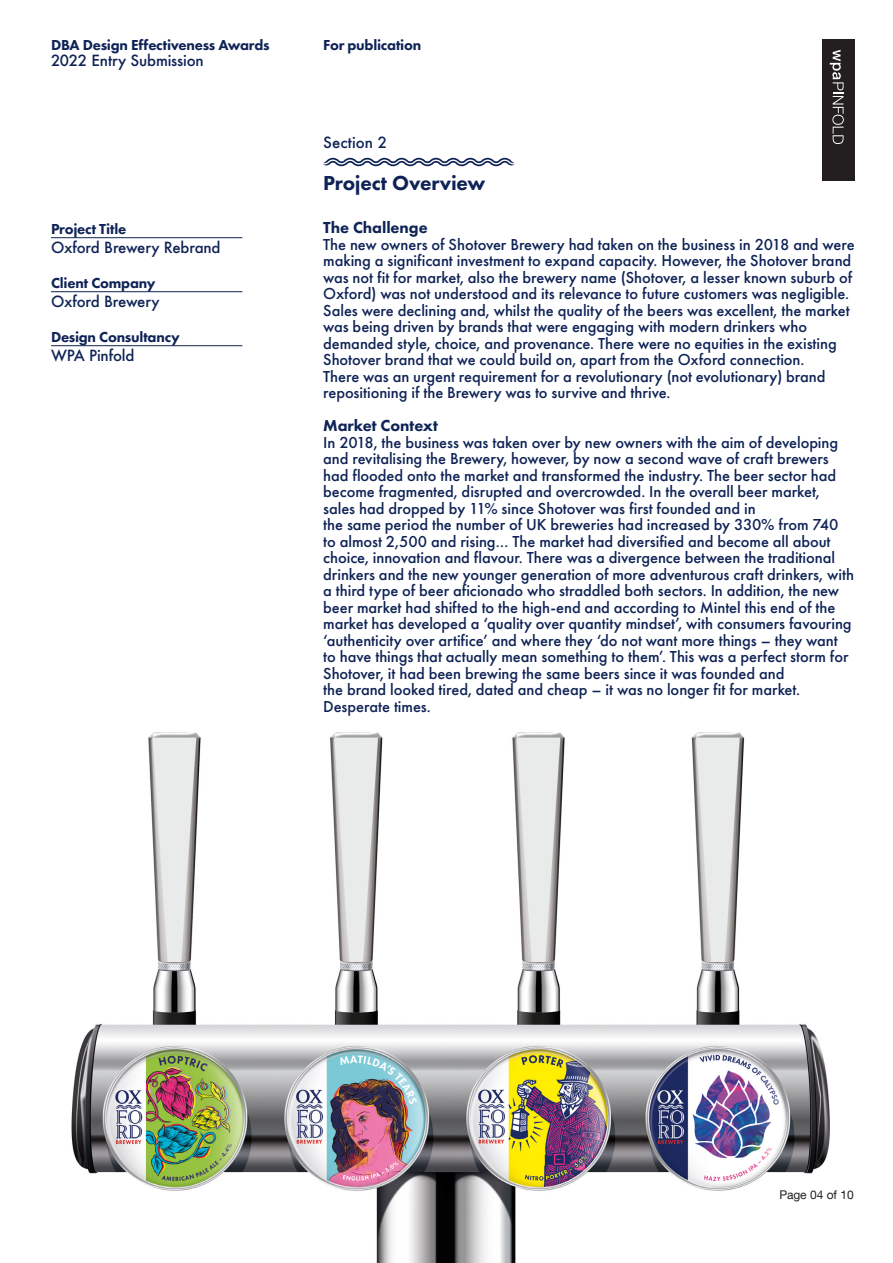
<style>
.page{position:relative;width:893px;height:1263px;background:#fff}
.page>*{position:absolute;margin:0;border:0;box-sizing:border-box;transform-origin:0 0}
.Text{font:800 21px "Futura PT";letter-spacing:-.01em;color:#0f2356}
.Text-2{font:500 16.5px/16.5px "Futura PT";letter-spacing:-.005em;color:#0f2356}
.Text-3{font:800 16.5px "Futura PT";letter-spacing:-.005em;color:#0f2356}
.t1{font:800 15px "Futura PT";letter-spacing:-.015em;color:#0f2356}
.Text-4{font:500 15px "Futura";letter-spacing:-.01em;color:#0f2356}
.t2{font:12px "Helvetica Neue LT Com";letter-spacing:-.01em;color:#231f20}
.s1{font-weight:800}
</style>
<div class="page">
<div style="left:822px;top:39px;width:32px;height:141px;background:#231f20"></div>
<svg style="left:830px;top:50px;width:14px;height:94px"></svg>
<hr style="left:51px;top:237px;width:191px;height:1px;background:#0f2356">
<hr style="left:51px;top:291px;width:191px;height:1px;background:#0f2356">
<hr style="left:51px;top:345px;width:191px;height:1px;background:#0f2356">
<img style="left:71px;top:732px;width:759px;height:531px">
<svg style="left:323px;top:158px;width:191px;height:8px"></svg>
<p class="t1" style="left:51px;top:35px;width:220px">DBA Design Effectiveness Awards</p>
<p class="Text-4" style="left:51px;top:50px;width:154px">2022 Entry Submission</p>
<p class="t1" style="left:51px;top:219px;width:77px">Project Title</p>
<p class="Text-4" style="left:51px;top:237px;width:171px">Oxford Brewery Rebrand</p>
<p class="t1" style="left:51px;top:273px;width:106px">Client Company</p>
<p class="Text-4" style="left:51px;top:291px;width:110px">Oxford Brewery</p>
<p class="t1" style="left:51px;top:327px;width:130px">Design Consultancy</p>
<p class="Text-4" style="left:51px;top:345px;width:85px">WPA Pinfold</p>
<p class="t1" style="left:323px;top:35px;width:100px">For publication</p>
<p class="Text-4" style="left:323px;top:132px;width:65px">Section 2</p>
<p class="Text" style="left:323px;top:170px;width:164px">Project Overview</p>
<p class="Text-2" style="left:323px;top:220px;width:533px"><span class="s1">The Challenge<br></span>The new owners of Shotover Brewery had taken on the business in 2018 and were making a significant investment to expand capacity. However, the Shotover brand was not fit for market, also the brewery name (Shotover, a lesser known suburb of Oxford) was not understood and its relevance to future customers was negligible.<br>Sales were declining and, whilst the quality of the beers was excellent, the market was being driven by brands that were engaging with modern drinkers who</p>
<p class="Text-2" style="left:323px;top:335px;width:515px">demanded style, choice, and provenance. There were no equities in the existing Shotover brand that we could build on, apart from the Oxford connection.<br>There was an urgent requirement for a revolutionary (not evolutionary) brand repositioning if the Brewery was to survive and thrive.</p>
<p class="Text-3" style="left:323px;top:416px;width:116px">Market Context</p>
<p class="Text-2" style="left:323px;top:434px;width:517px">In 2018, the business was taken over by new owners with the aim of developing and revitalising the Brewery, however, by now a second wave of craft brewers had flooded onto the market and transformed the industry. The beer sector had become fragmented, disrupted and overcrowded. In the overall beer market, sales had dropped by 11% since Shotover was first founded and in</p>
<p class="Text-2" style="left:323px;top:517px;width:532px">the same period the number of UK breweries had increased by 330% from 740 to almost 2,500 and rising… The market had diversified and become all about choice, innovation and flavour. There was a divergence between the traditional drinkers and the new younger generation of more adventurous craft drinkers, with a third type of beer aficionado who straddled both sectors. In addition, the new</p>
<p class="Text-2" style="left:323px;top:599px;width:530px">beer market had shifted to the high-end and according to Mintel this end of the market has developed a ‘quality over quantity mindset’, with consumers favouring ‘authenticity over artifice’ and where they ‘do not want more things – they want to have things that actually mean something to them’. This was a perfect storm for Shotover, it had been brewing the same beers since it was founded and</p>
<p class="Text-2" style="left:323px;top:682px;width:479px">the brand looked tired, dated and cheap – it was no longer fit for market.<br>Desperate times.</p>
<p class="t2" style="left:779px;top:1187px;width:76px">Page 04 of 10</p>
</div>
